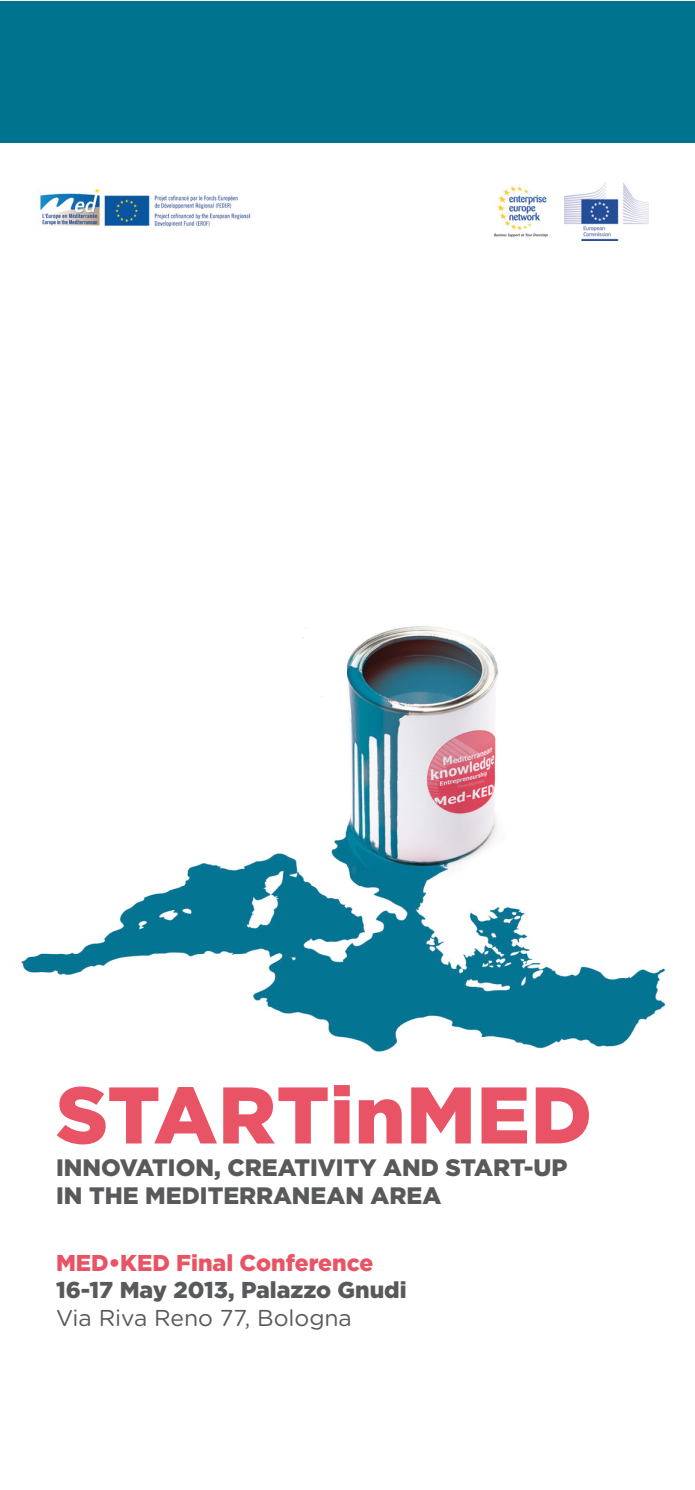
<style>
.page{position:relative;width:695px;height:1490px;background:#fff}
.page>*{position:absolute;margin:0;border:0;box-sizing:border-box;transform-origin:0 0}
.t1{font:900 80px "Gotham";letter-spacing:.01em;color:#e85365}
.t2{font:900 23.75px/27.5px "Gotham";color:#58595b}
.t3{font:900 23px "Gotham";color:#58595b}
.t4{font:900 23px "Gotham";color:#e85365}
.t5{font:23px "Gotham Rounded";color:#58595b}
</style>
<div class="page">
<img style="left:21px;top:626px;width:645px;height:426px">
<div style="left:0;top:1px;width:694px;height:142px;background:#00738f"></div>
<img style="left:40px;top:189px;width:211px;height:38px">
<img style="left:564px;top:182px;width:84px;height:59px">
<img style="left:494px;top:186px;width:54px;height:51px">
<h1 class="t1" style="left:56px;top:1068px;width:537px">STARTinMED</h1>
<p class="t2" style="left:56px;top:1153px;width:513px">INNOVATION, CREATIVITY AND START-UP<br>IN THE MEDITERRANEAN AREA</p>
<p class="t4" style="left:56px;top:1249px;width:319px">MED•KED Final Conference</p>
<p class="t3" style="left:56px;top:1276px;width:352px">16-17 May 2013, Palazzo Gnudi</p>
<p class="t5" style="left:56px;top:1301px;width:297px">Via Riva Reno 77, Bologna</p>
</div>
